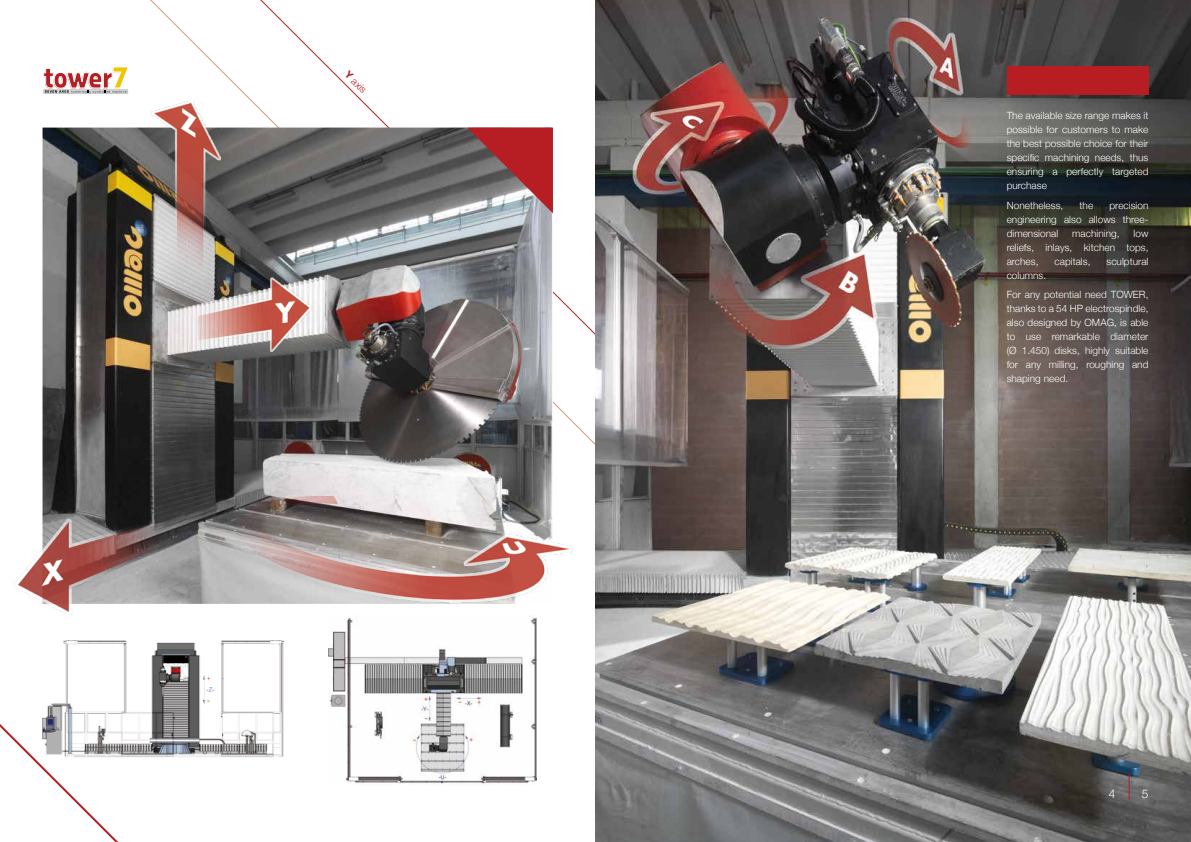
<style>
.page{position:relative;width:1191px;height:842px;background:#fff}
.page>*{position:absolute;margin:0;border:0;box-sizing:border-box;transform-origin:0 0}
.t1{font:300 12px "Helvetica Neue";color:#fff}
.t2{font:300 10px/14px "Helvetica Neue";letter-spacing:.005em;color:#fff;text-align:justify}
.t3{font:300 10px "Helvetica Neue";color:#b61e24}
.s1{font-weight:700}
</style>
<div class="page">
<svg style="left:0;top:717px;width:118px;height:125px"></svg>
<img style="left:595px;top:0;width:596px;height:842px">
<div style="left:1006px;top:66px;width:142px;height:29px;background:#b61e24"></div>
<svg style="left:1128px;top:773px;width:1px;height:26px"></svg>
<svg style="left:45px;top:67px;width:83px;height:4px"></svg>
<img style="left:43px;top:649px;width:240px;height:111px">
<img style="left:328px;top:649px;width:209px;height:135px">
<img style="left:14px;top:71px;width:590px;height:578px">
<svg style="left:467px;top:128px;width:86px;height:85px;background:#a0565a"></svg>
<p class="t3" style="left:352px;top:67px;width:29px;rotate:45deg"><span class="s1">Y</span> axis</p>
<p class="t2" style="left:1006px;top:108px;width:143px">The available size range makes it possible for customers to make the best possible choice for their specific machining needs, thus ensuring a perfectly targeted purchase</p>
<p class="t2" style="left:1006px;top:197px;width:58px">Nonetheless,</p>
<p class="t2" style="left:1079px;top:197px;width:15px">the</p>
<p class="t2" style="left:1006px;top:197px;width:143px;text-indent:103px">precision engineering also allows three&shy;dimensional</p>
<p class="t2" style="left:1006px;top:225px;width:143px;text-indent:127px">low reliefs, inlays, kitchen tops, arches,</p>
<p class="t2" style="left:1072px;top:225px;width:49px">machining,</p>
<p class="t2" style="left:1054px;top:253px;width:37px">capitals,</p>
<p class="t2" style="left:1106px;top:253px;width:43px">sculptural</p>
<p class="t2" style="left:1006px;top:264px;width:143px;line-height:19.7px">columns.<br>For any potential need TOWER,</p>
<p class="t2" style="left:1006px;top:301px;width:143px">thanks to a 54 HP electrospindle, also designed by OMAG, is able to use remarkable diameter (Ø 1.450) disks, highly suitable for any milling, roughing and shaping need.</p>
<p class="t1" style="left:1108px;top:784px;width:8px">4</p>
<p class="t1" style="left:1141px;top:784px;width:8px">5</p>
</div>
